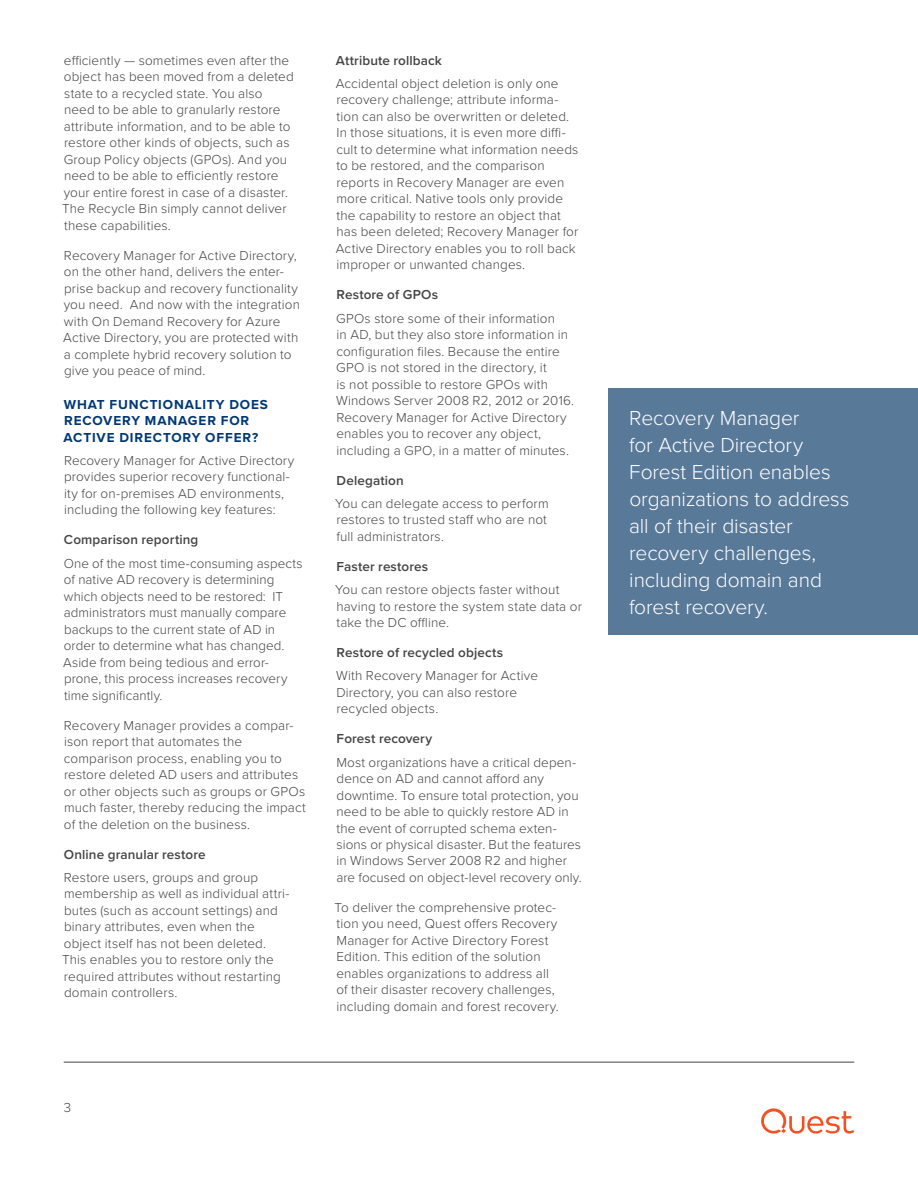
<style>
.page{position:relative;width:918px;height:1188px;background:#fff}
.page>*{position:absolute;margin:0;border:0;box-sizing:border-box;transform-origin:0 0}
.t1{font:300 21px/27px "Proxima Nova";letter-spacing:-.005em;color:#fff}
.t2{font:300 13.5px/16.5px "Proxima Nova";letter-spacing:.01em;color:#444}
.t3{font:600 13.5px "Proxima Nova";letter-spacing:.01em;color:#444}
.t4{font:700 13.5px/16.5px "Proxima Nova";letter-spacing:.065em;color:#003876}
</style>
<div class="page">
<hr style="left:64px;top:1062px;width:790px;height:1px;background:#444">
<svg style="left:761px;top:1108px;width:93px;height:26px"></svg>
<div style="left:609px;top:388px;width:309px;height:246px;background:#597999"></div>
<p class="t2" style="left:62px;top:51px;width:233px">efficiently — sometimes even after the object has been moved from a deleted state to a recycled state. You also need to be able to granularly restore attribute information, and to be able to restore other kinds of objects, such as Group Policy objects (GPOs). And you need to be able to efficiently restore your entire forest in case of a disaster.<br>The Recycle Bin simply cannot deliver these capabilities.</p>
<p class="t2" style="left:63px;top:246px;width:238px">Recovery Manager for Active Directory, on the other hand, delivers the enter&shy;prise backup and recovery functionality you need. And now with the integration with On Demand Recovery for Azure Active Directory, you are protected with a complete hybrid recovery solution to give you peace of mind.</p>
<p class="t4" style="left:64px;top:396px;width:206px">WHAT FUNCTIONALITY DOES<br>RECOVERY MANAGER FOR<br>ACTIVE DIRECTORY OFFER?</p>
<p class="t2" style="left:64px;top:451px;width:232px">Recovery Manager for Active Directory provides superior recovery functional&shy;ity for on-premises AD environments, including the following key features:</p>
<p class="t3" style="left:64px;top:530px;width:136px">Comparison reporting</p>
<p class="t2" style="left:63px;top:554px;width:241px">One of the most time-consuming aspects of native AD recovery is determining which objects need to be restored: IT administrators must manually compare backups to the current state of AD in order to determine what has changed.<br>Aside from being tedious and error&shy;prone, this process increases recovery time significantly.</p>
<p class="t2" style="left:64px;top:716px;width:244px">Recovery Manager provides a compar&shy;ison report that automates the comparison process, enabling you to restore deleted AD users and attributes or other objects such as groups or GPOs much faster, thereby reducing the impact of the deletion on the business.</p>
<p class="t3" style="left:64px;top:844px;width:143px">Online granular restore</p>
<p class="t2" style="left:62px;top:869px;width:229px">Restore users, groups and group membership as well as individual attri&shy;butes (such as account settings) and binary attributes, even when the object itself has not been deleted.<br>This enables you to restore only the required attributes without restarting domain controllers.</p>
<p class="t3" style="left:336px;top:50px;width:108px">Attribute rollback</p>
<p class="t2" style="left:336px;top:75px;width:244px">Accidental object deletion is only one recovery challenge; attribute informa&shy;tion can also be overwritten or deleted.<br>In those situations, it is even more diffi&shy;cult to determine what information needs to be restored, and the comparison reports in Recovery Manager are even more critical. Native tools only provide the capability to restore an object that has been deleted; Recovery Manager for Active Directory enables you to roll back improper or unwanted changes.</p>
<p class="t3" style="left:337px;top:285px;width:103px">Restore of GPOs</p>
<p class="t2" style="left:336px;top:309px;width:240px">GPOs store some of their information<br>in AD, but they also store information in configuration files. Because the entire GPO is not stored in the directory, it<br>is not possible to restore GPOs with Windows Server 2008 R2, 2012 or 2016.<br>Recovery Manager for Active Directory enables you to recover any object, including a GPO, in a matter of minutes.</p>
<p class="t3" style="left:337px;top:470px;width:69px">Delegation</p>
<p class="t2" style="left:335px;top:494px;width:215px">You can delegate access to perform restores to trusted staff who are not full administrators.</p>
<p class="t3" style="left:337px;top:556px;width:93px">Faster restores</p>
<p class="t2" style="left:335px;top:581px;width:248px">You can restore objects faster without having to restore the system state data or take the DC offline.</p>
<p class="t3" style="left:337px;top:642px;width:168px">Restore of recycled objects</p>
<p class="t2" style="left:336px;top:667px;width:203px">With Recovery Manager for Active<br>Directory, you can also restore recycled objects.</p>
<p class="t3" style="left:337px;top:729px;width:97px">Forest recovery</p>
<p class="t2" style="left:336px;top:753px;width:247px">Most organizations have a critical depen&shy;dence on AD and cannot afford any downtime. To ensure total protection, you need to be able to quickly restore AD in the event of corrupted schema exten&shy;sions or physical disaster. But the features in Windows Server 2008 R2 and higher are focused on object-level recovery only.</p>
<p class="t2" style="left:335px;top:899px;width:226px">To deliver the comprehensive protec&shy;tion you need, Quest offers Recovery Manager for Active Directory Forest Edition. This edition of the solution enables organizations to address all of their disaster recovery challenges, including domain and forest recovery.</p>
<p class="t2" style="left:64px;top:1099px;width:9px">3</p>
<h1 class="t1" style="left:629px;top:404px;width:222px">Recovery Manager<br>for Active Directory<br>Forest Edition enables organizations to address all of their disaster recovery challenges, including domain and forest recovery.</h1>
</div>
